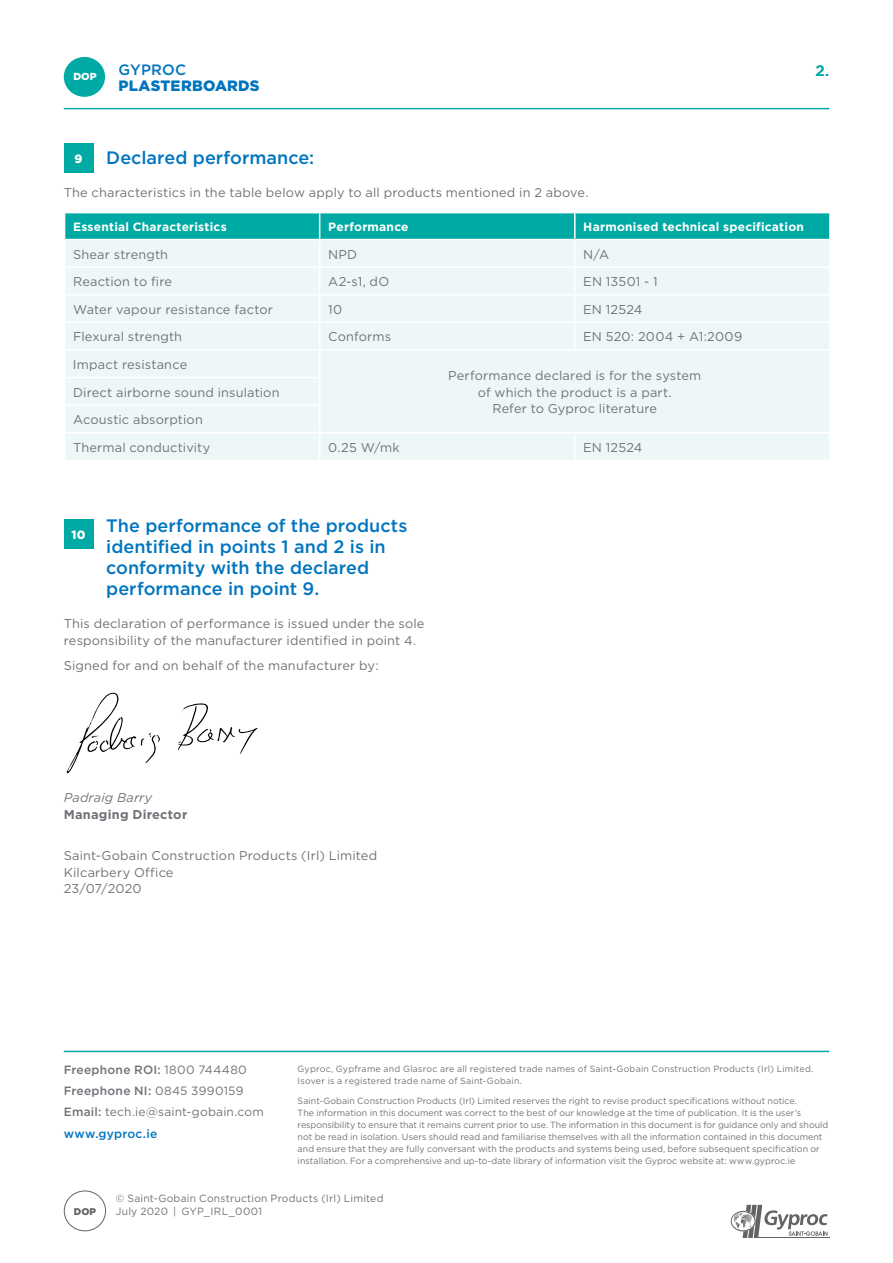
<style>
.page{position:relative;width:893px;height:1263px;background:#fff}
.page>*{position:absolute;margin:0;border:0;box-sizing:border-box;transform-origin:0 0}
.t1{font:500 18px/21px "Gotham HTF";color:#0075bf}
.t2{font:900 15px "Gotham HTF";letter-spacing:.015em;color:#0075bf}
.t3{font:500 15px "Gotham HTF";letter-spacing:.01em;color:#0075bf}
.t4{font:500 15px "Gotham HTF";color:#00aaa4}
.t5{font:12.75px/16.5px "Gotham HTF";letter-spacing:.015em;color:#727179}
.t6{font:700 12.75px "Gotham HTF";letter-spacing:.02em;color:#727179}
.t7{font:italic 12.75px "Gotham HTF";letter-spacing:.01em;color:#727179}
.t8{font:12px/21.1px "Gotham HTF";letter-spacing:.015em;color:#727179}
.t9{font:700 12px "Gotham HTF";letter-spacing:.02em;color:#fff}
.t10{font:900 12px "Gotham HTF";color:#fff}
.t11{font:10.5px/13px "Gotham HTF";letter-spacing:.02em;color:#727179}
.t12{font:900 10.2px "Gotham HTF";color:#fff}
.t13{font:900 9.75px "Gotham HTF";color:#646363}
.t14{font:9px/12px "Gotham HTF";letter-spacing:.005em;color:#727179}
.t15{font:9px/12px "Gotham HTF";letter-spacing:.025em;color:#727179}
.s1{font-weight:500}
.s2{font-weight:500;color:#0075bf}
</style>
<div class="page">
<div style="left:64px;top:57px;width:41px;height:40px;background:#00aaa4;border-radius:50%"></div>
<hr style="left:64px;top:108px;width:765px;height:1px;background:#00aaa4">
<hr style="left:64px;top:1051px;width:765px;height:1px;background:#00aaa4">
<div style="left:64px;top:1190px;width:42px;height:41px;background:#fff;border:1px solid #646363;border-radius:50%"></div>
<hr style="left:758px;top:1237px;width:71px;height:1px;background:#646363">
<svg style="left:731px;top:1205px;width:97px;height:33px"></svg>
<div style="left:64px;top:519px;width:29px;height:29px;background:#00aaa4"></div>
<svg style="left:67px;top:693px;width:93px;height:80px"></svg>
<svg style="left:178px;top:703px;width:80px;height:51px"></svg>
<div style="left:64px;top:143px;width:29px;height:30px;background:#00aaa4"></div>
<svg style="left:64px;top:213px;width:766px;height:246px;background:#d6efee"></svg>
<hr style="left:575px;top:432px;width:256px;height:1px;background:#fff">
<hr style="left:574px;top:433px;width:2px;height:27px;background:#fff">
<hr style="left:829px;top:433px;width:2px;height:27px;background:#fff">
<p class="t12" style="left:73px;top:70px;width:25px">DOP</p>
<h2 class="t3" style="left:118px;top:61px;width:69px">GYPROC</h2>
<h2 class="t4" style="left:815px;top:62px;width:15px">2.</h2>
<h2 class="t2" style="left:118px;top:77px;width:143px">PLASTERBOARDS</h2>
<h3 class="t10" style="left:75px;top:152px;width:9px">9</h3>
<h1 class="t1" style="left:106px;top:147px;width:209px">Declared performance:</h1>
<h3 class="t5" style="left:64px;top:184px;width:526px">The characteristics in the table below apply to all products mentioned in 2 above.</h3>
<h3 class="t9" style="left:73px;top:220px;width:155px">Essential Characteristics</h3>
<h3 class="t9" style="left:328px;top:220px;width:82px">Performance</h3>
<h3 class="t9" style="left:583px;top:220px;width:222px">Harmonised technical specification</h3>
<h3 class="t5" style="left:73px;top:246px;width:97px">Shear strength</h3>
<h3 class="t5" style="left:328px;top:246px;width:31px">NPD</h3>
<h3 class="t5" style="left:583px;top:246px;width:27px">N/A</h3>
<h3 class="t5" style="left:73px;top:273px;width:101px">Reaction to fire</h3>
<h3 class="t5" style="left:328px;top:273px;width:63px">A2-s1, dO</h3>
<h3 class="t5" style="left:583px;top:273px;width:76px">EN 13501 - 1</h3>
<h3 class="t5" style="left:73px;top:301px;width:202px">Water vapour resistance factor</h3>
<h3 class="t5" style="left:328px;top:301px;width:16px">10</h3>
<h3 class="t5" style="left:583px;top:301px;width:61px">EN 12524</h3>
<h3 class="t5" style="left:73px;top:328px;width:111px">Flexural strength</h3>
<h3 class="t5" style="left:328px;top:328px;width:65px">Conforms</h3>
<h3 class="t5" style="left:583px;top:328px;width:160px">EN 520: 2004 + A1:2009</h3>
<h3 class="t5" style="left:73px;top:356px;width:116px">Impact resistance</h3>
<h3 class="t5" style="left:448px;top:367px;width:255px;text-align:center">Performance declared is for the system of which the product is a part.<br>Refer to Gyproc literature</h3>
<h3 class="t5" style="left:73px;top:378px;width:208px;line-height:27.6px">Direct airborne sound insulation<br>Acoustic absorption<br>Thermal conductivity</h3>
<h3 class="t5" style="left:328px;top:439px;width:73px">0.25 W/mk</h3>
<h3 class="t5" style="left:583px;top:439px;width:61px">EN 12524</h3>
<h1 class="t1" style="left:106px;top:514px;width:303px;text-indent:-35px"><sub>10</sub> The performance of the products identified in points 1 and 2 is in conformity with the declared performance in point 9.</h1>
<h3 class="t5" style="left:64px;top:615px;width:362px">This declaration of performance is issued under the sole responsibility of the manufacturer identified in point 4.</h3>
<h3 class="t5" style="left:64px;top:657px;width:316px">Signed for and on behalf of the manufacturer by:</h3>
<h3 class="t7" style="left:64px;top:790px;width:90px">Padraig Barry</h3>
<h3 class="t6" style="left:64px;top:807px;width:125px">Managing Director</h3>
<h3 class="t5" style="left:64px;top:847px;width:315px">Saint-Gobain Construction Products (Irl) Limited<br>Kilcarbery Office<br>23/07/2020</h3>
<h3 class="t8" style="left:64px;top:1059px;width:202px"><span class="s1">Freephone ROI:</span> 1800 744480<br><span class="s1">Freephone NI:</span> 0845 3990159<br><span class="s1">Email:</span> tech.ie@saint-gobain.com <span class="s2">www.gyproc.ie</span></h3>
<p class="t15" style="left:298px;top:1062px;width:517px">Gyproc, Gypframe and Glasroc are all registered trade names of Saint-Gobain Construction Products (Irl) Limited.<br>Isover is a registered trade name of Saint-Gobain.</p>
<p class="t14" style="left:298px;top:1095px;width:532px">Saint-Gobain Construction Products (Irl) Limited reserves the right to revise product specifications without notice.<br>The information in this document was correct to the best of our knowledge at the time of publication. It is the user’s responsibility to ensure that it remains current prior to use. The information in this document is for guidance only and should not be read in isolation. Users should read and familiarise themselves with all the information contained in this document and ensure that they are fully conversant with the products and systems being used, before subsequent specification or installation. For a comprehensive and up-to-date library of information visit the Gyproc website at: www.gyproc.ie</p>
<p class="t13" style="left:74px;top:1205px;width:24px">DOP</p>
<p class="t11" style="left:116px;top:1192px;width:269px">© Saint-Gobain Construction Products (Irl) Limited<br>July 2020 | GYP_IRL_0001</p>
</div>
